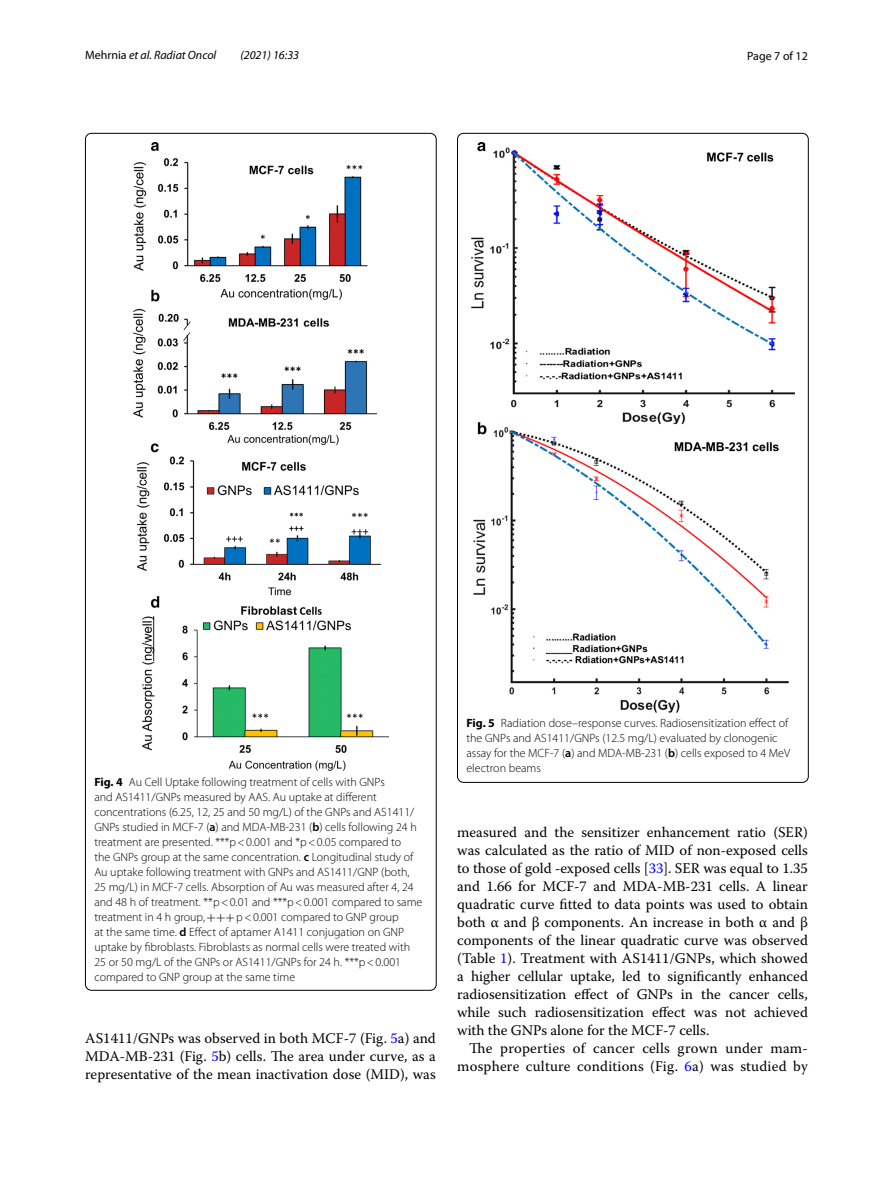
<style>
.page{position:relative;width:893px;height:1187px;background:#fff}
.page>*{position:absolute;margin:0;border:0;box-sizing:border-box;transform-origin:0 0}
.t1{font:14.7px/18px "Warnock Pro";letter-spacing:.005em;color:#000;text-align:justify}
.t2{font:300 12px/15px "Myriad Pro";color:#000}
.t3{font:italic 12px "Myriad Pro";color:#000}
.t4{font:12px "Myriad Pro";color:#000}
.s1{font-style:normal}
.s2{font-weight:700}
.s3{font-weight:600}
.s4{font-family:"MTSY";font-weight:400}
.s5{color:#00f}
</style>
<div class="page">
<img style="left:133px;top:142px;width:255px;height:628px">
<img style="left:471px;top:142px;width:323px;height:570px">
<p class="t3" style="left:85px;top:48px;width:133px"><span class="s1">Mehrnia</span> et al. Radiat Oncol</p>
<p class="t3" style="left:240px;top:48px;width:60px">(2021) 16:33</p>
<p class="t4" style="left:747px;top:48px;width:62px">Page 7 of 12</p>
<p class="t2" style="left:94px;top:774px;width:329px"><span class="s2">Fig. 4</span> Au Cell Uptake following treatment of cells with GNPs<br>and AS1411/GNPs measured by AAS. Au uptake at different concentrations (6.25, 12, 25 and 50 mg/L) of the GNPs and AS1411/ GNPs studied in MCF-7 (<span class="s3">a</span>) and MDA-MB-231 (<span class="s3">b</span>) cells following 24 h treatment are presented. ***p&lt;0.001 and *p&lt;0.05 compared to<br>the GNPs group at the same concentration. <span class="s3">c</span> Longitudinal study of Au uptake following treatment with GNPs and AS1411/GNP (both, 25 mg/L) in MCF-7 cells. Absorption of Au was measured after 4, 24 and 48 h of treatment. **p&lt;0.01 and ***p&lt;0.001 compared to same treatment in 4 h group,<span class="s4">+++</span>p&lt;0.001 compared to GNP group<br>at the same time. <span class="s3">d</span> Effect of aptamer A1411 conjugation on GNP uptake by fibroblasts. Fibroblasts as normal cells were treated with 25 or 50 mg/L of the GNPs or AS1411/GNPs for 24 h. ***p&lt;0.001 compared to GNP group at the same time</p>
<p class="t1" style="left:85px;top:1029px;width:352px">AS1411/GNPs was observed in both MCF-7 (Fig. <span class="s5">5</span>a) and MDA-MB-231 (Fig. <span class="s5">5</span>b) cells. The area under curve, as a representative of the mean inactivation dose (MID), was</p>
<p class="t2" style="left:466px;top:716px;width:325px"><span class="s2">Fig. 5</span> Radiation dose–response curves. Radiosensitization effect of the GNPs and AS1411/GNPs (12.5 mg/L) evaluated by clonogenic assay for the MCF-7 (<span class="s3">a</span>) and MDA-MB-231 (<span class="s3">b</span>) cells exposed to 4 MeV electron beams</p>
<p class="t1" style="left:457px;top:822px;width:352px">measured and the sensitizer enhancement ratio (SER) was calculated as the ratio of MID of non-exposed cells to those of gold -exposed cells [<span class="s5">33</span>]. SER was equal to 1.35 and 1.66 for MCF-7 and MDA-MB-231 cells. A linear quadratic curve fitted to data points was used to obtain both α and β components. An increase in both α and β components of the linear quadratic curve was observed (Table <span class="s5">1</span>). Treatment with AS1411/GNPs, which showed a higher cellular uptake, led to significantly enhanced radiosensitization effect of GNPs in the cancer cells, while such radiosensitization effect was not achieved with the GNPs alone for the MCF-7 cells.</p>
<p class="t1" style="left:457px;top:1038px;width:352px;text-align:right">The properties of cancer cells grown under mam&shy;mosphere culture conditions (Fig. <span class="s5">6</span>a) was studied by</p>
</div>
